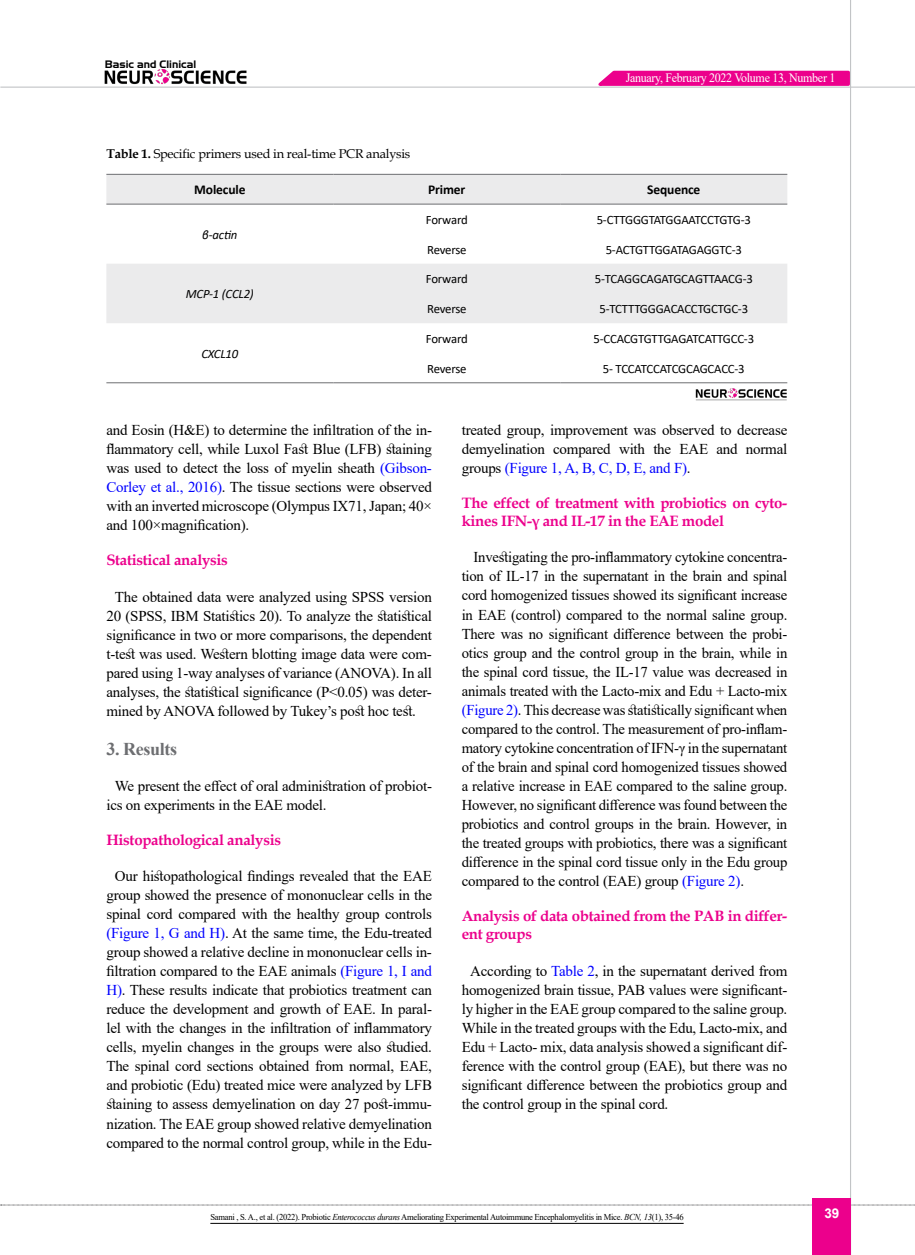
<style>
.page{position:relative;width:915px;height:1255px;background:#fff}
.page>*{position:absolute;margin:0;border:0;box-sizing:border-box;transform-origin:0 0}
.t1{font:700 18px "Times New Roman";letter-spacing:-.02em;color:#6d6e71}
.t2{font:15px/19px "Times New Roman";letter-spacing:-.015em;color:#000;text-align:justify}
.t3{font:700 15px/18px "Book Antiqua";letter-spacing:-.02em;color:#ec008c}
.t4{font:700 13.5px "Calibri";letter-spacing:-.01em;color:#000}
.t5{font:700 13.5px "Arial";color:#fff}
.t6{font:12.75px "Calibri";letter-spacing:-.02em;color:#000}
.t7{font:12.75px "Book Antiqua";letter-spacing:-.015em;color:#000}
.t8{font:12.75px "Times New Roman";letter-spacing:-.025em;color:#fff;scale:.94 1}
.t9{font:italic 12.75px "Calibri";letter-spacing:-.015em;color:#000}
.t10{font:10.5px "Aero Regular SWFTE";color:#000}
.t11{font:9px "Times New Roman";letter-spacing:-.03em;color:#000;scale:.95 1}
.s1{font-weight:700}
.s2{color:#00f}
.s3{font-style:italic}
</style>
<div class="page">
<svg style="left:1px;top:1204px;width:914px;height:1px"></svg>
<hr style="left:849px;top:0;width:1px;height:1254px;background:#c2c4c6">
<hr style="left:0;top:87px;width:914px;height:1px;background:#c2c4c6">
<img style="left:104px;top:69px;width:143px;height:16px">
<div style="left:812px;top:1198px;width:38px;height:56px;background:#ec008c"></div>
<svg style="left:591px;top:69px;width:260px;height:18px;background:#ee32a2"></svg>
<svg style="left:106px;top:175px;width:681px;height:148px;fill:#ebebec"></svg>
<hr style="left:106px;top:174px;width:227px;height:1px;background:#6d6e71">
<hr style="left:333px;top:174px;width:227px;height:1px;background:#6d6e71">
<hr style="left:560px;top:174px;width:227px;height:1px;background:#6d6e71">
<hr style="left:106px;top:204px;width:227px;height:1px;background:#6d6e71">
<hr style="left:333px;top:204px;width:227px;height:1px;background:#6d6e71">
<hr style="left:560px;top:204px;width:227px;height:1px;background:#6d6e71">
<hr style="left:106px;top:382px;width:227px;height:1px;background:#6d6e71">
<hr style="left:333px;top:382px;width:227px;height:1px;background:#6d6e71">
<hr style="left:560px;top:382px;width:227px;height:1px;background:#6d6e71">
<img style="left:695px;top:388px;width:92px;height:13px">
<hr style="left:210px;top:1222px;width:473px;height:1px;background:#000">
<p class="t10" style="left:105px;top:58px;width:93px">Basic and Clinical</p>
<p class="t8" style="left:625px;top:69px;width:224px">January, February 2022 Volume 13, Number 1</p>
<p class="t7" style="left:106px;top:145px;width:305px"><span class="s1">Table 1.</span> Specific primers used in real-time PCR analysis</p>
<p class="t4" style="left:194px;top:180px;width:53px">Molecule</p>
<p class="t4" style="left:428px;top:180px;width:39px">Primer</p>
<p class="t4" style="left:647px;top:180px;width:55px">Sequence</p>
<p class="t9" style="left:202px;top:226px;width:37px">β-actin</p>
<p class="t6" style="left:426px;top:211px;width:43px">Forward</p>
<p class="t6" style="left:596px;top:211px;width:156px">5-CTTGGGTATGGAATCCTGTG-3</p>
<p class="t6" style="left:427px;top:240px;width:41px">Reverse</p>
<p class="t6" style="left:605px;top:240px;width:138px">5-ACTGTTGGATAGAGGTC-3</p>
<p class="t9" style="left:186px;top:285px;width:69px">MCP-1 (CCL2)</p>
<p class="t9" style="left:201px;top:344px;width:38px">CXCL10</p>
<p class="t6" style="left:426px;top:270px;width:43px">Forward</p>
<p class="t6" style="left:594px;top:270px;width:159px">5-TCAGGCAGATGCAGTTAACG-3</p>
<p class="t6" style="left:427px;top:300px;width:41px">Reverse</p>
<p class="t6" style="left:599px;top:300px;width:150px">5-TCTTTGGGACACCTGCTGC-3</p>
<p class="t6" style="left:426px;top:330px;width:43px">Forward</p>
<p class="t6" style="left:593px;top:330px;width:162px">5-CCACGTGTTGAGATCATTGCC-3</p>
<p class="t6" style="left:427px;top:359px;width:41px">Reverse</p>
<p class="t6" style="left:602px;top:359px;width:143px">5- TCCATCCATCGCAGCACC-3</p>
<p class="t2" style="left:106px;top:420px;width:327px">and Eosin (H&amp;E) to determine the infiltration of the in&shy;flammatory cell, while Luxol Fast Blue (LFB) staining was used to detect the loss of myelin sheath <span class="s2">(Gibson-Corley et al., 2016)</span>. The tissue sections were observed with an inverted microscope (Olympus IX71, Japan; 40× and 100×magnification).</p>
<p class="t3" style="left:106px;top:551px;width:123px">Statistical analysis</p>
<p class="t2" style="left:106px;top:586px;width:327px;text-indent:9px">The obtained data were analyzed using SPSS version 20 (SPSS, IBM Statistics 20). To analyze the statistical significance in two or more comparisons, the dependent t-test was used. Western blotting image data were com&shy;pared using 1-way analyses of variance (ANOVA). In all analyses, the statistical significance (P&lt;0.05) was deter&shy;mined by ANOVA followed by Tukey’s post hoc test.</p>
<p class="t1" style="left:106px;top:735px;width:72px">3. Results</p>
<p class="t2" style="left:106px;top:775px;width:327px;text-indent:9px">We present the effect of oral administration of probiot&shy;ics on experiments in the EAE model.</p>
<p class="t3" style="left:106px;top:830px;width:176px">Histopathological analysis</p>
<p class="t2" style="left:106px;top:865px;width:327px;text-align:center">Our histopathological findings revealed that the EAE group showed the presence of mononuclear cells in the spinal cord compared with the healthy group controls <span class="s2">(Figure 1, G and H)</span>. At the same time, the Edu-treated group showed a relative decline in mononuclear cells in&shy;filtration compared to the EAE animals <span class="s2">(Figure 1, I and H)</span>. These results indicate that probiotics treatment can reduce the development and growth of EAE. In paral&shy;lel with the changes in the infiltration of inflammatory cells, myelin changes in the groups were also studied.<br>The spinal cord sections obtained from normal, EAE, and probiotic (Edu) treated mice were analyzed by LFB staining to assess demyelination on day 27 post-immu&shy;nization. The EAE group showed relative demyelination compared to the normal control group, while in the Edu-</p>
<p class="t2" style="left:461px;top:420px;width:327px">treated group, improvement was observed to decrease demyelination compared with the EAE and normal groups <span class="s2">(Figure 1, A, B, C, D, E, and F)</span>.</p>
<p class="t3" style="left:461px;top:494px;width:327px">The effect of treatment with probiotics on cyto&shy;kines IFN-γ and IL-17 in the EAE model</p>
<p class="t2" style="left:461px;top:547px;width:327px;text-indent:12px">Investigating the pro-inflammatory cytokine concentra&shy;tion of IL-17 in the supernatant in the brain and spinal cord homogenized tissues showed its significant increase in EAE (control) compared to the normal saline group.<br>There was no significant difference between the probi&shy;otics group and the control group in the brain, while in the spinal cord tissue, the IL-17 value was decreased in animals treated with the Lacto-mix and Edu + Lacto-mix <span class="s2">(Figure 2)</span>. This decrease was statistically significant when compared to the control. The measurement of pro-inflam&shy;matory cytokine concentration of IFN-γ in the supernatant of the brain and spinal cord homogenized tissues showed a relative increase in EAE compared to the saline group.<br>However, no significant difference was found between the probiotics and control groups in the brain. However, in the treated groups with probiotics, there was a significant difference in the spinal cord tissue only in the Edu group compared to the control (EAE) group <span class="s2">(Figure 2)</span>.</p>
<p class="t3" style="left:461px;top:907px;width:327px">Analysis of data obtained from the PAB in differ&shy;ent groups</p>
<p class="t2" style="left:461px;top:960px;width:327px;text-indent:9px">According to <span class="s2">Table 2</span>, in the supernatant derived from homogenized brain tissue, PAB values were significant&shy;ly higher in the EAE group compared to the saline group.<br>While in the treated groups with the Edu, Lacto-mix, and Edu + Lacto- mix, data analysis showed a significant dif&shy;ference with the control group (EAE), but there was no significant difference between the probiotics group and the control group in the spinal cord.</p>
<p class="t11" style="left:210px;top:1210px;width:499px">Samani , S. A., et al. (2022). Probiotic <span class="s3">Enterococcus durans</span> Ameliorating Experimental Autoimmune Encephalomyelitis in Mice. <span class="s3">BCN, 13</span>(1), 35-46</p>
<p class="t5" style="left:824px;top:1203px;width:17px">39</p>
</div>
